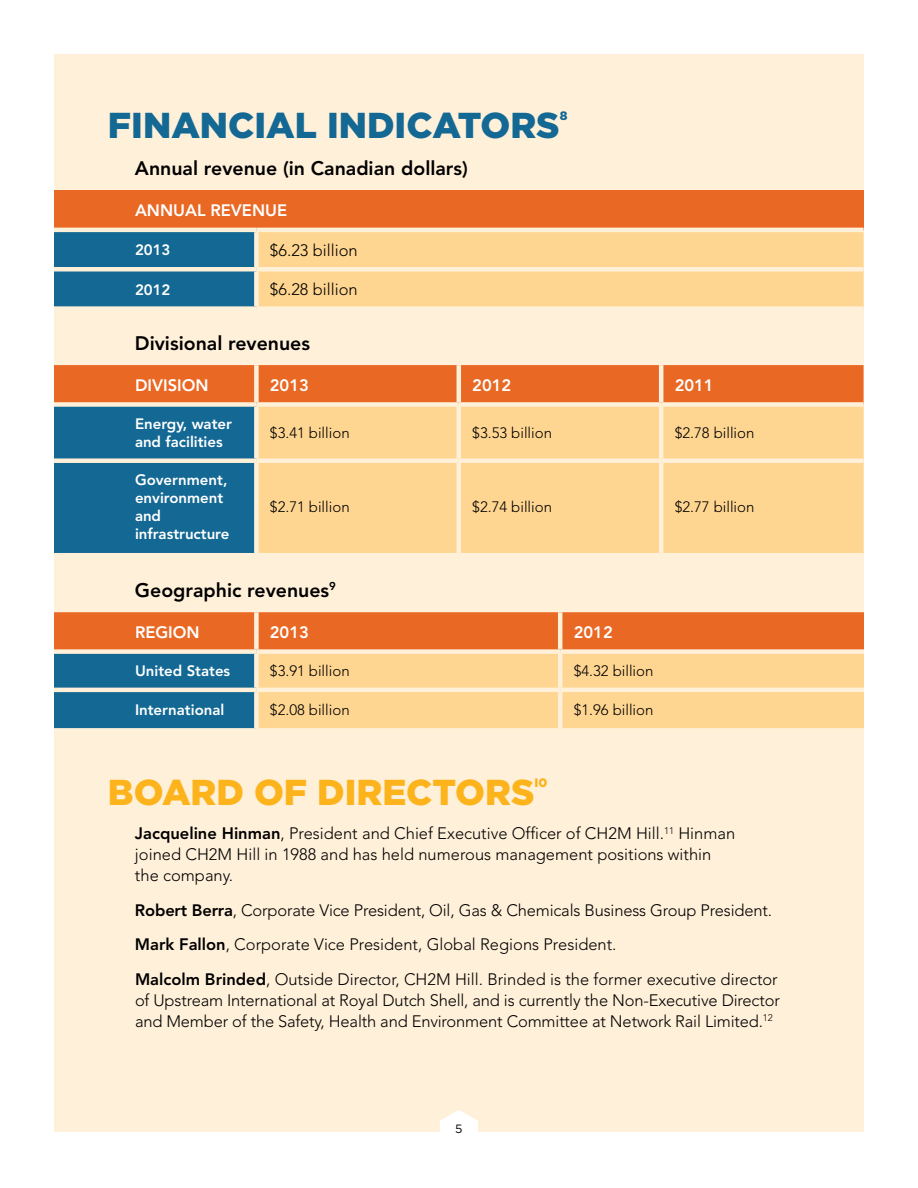
<style>
.page{position:relative;width:918px;height:1188px;background:#fff}
.page>*{position:absolute;margin:0;border:0;box-sizing:border-box;transform-origin:0 0}
.Blue_Title{font:900 36px "Gotham";color:#136894}
.Yellow_Title{font:900 36px "Gotham";color:#fcb31c}
.Sub_title{font:800 19.5px "Avenir";color:#000}
.Copy{font:300 16.5px/21px "Avenir";color:#000}
.Copy-2{font:800 16.5px "Avenir";color:#fff}
.Copy-3{font:300 15px "Avenir";color:#000}
.Copy-4{font:800 15px/18px "Avenir";color:#fff}
.Yellow_Title-2{font:900 12.3px "Gotham";color:#fcb31c}
.Blue_Title-2{font:900 12.3px "Gotham";color:#136894}
.Blue_Title-3{font:12px "Gotham";color:#000}
.s1{font-weight:800}
</style>
<div class="page">
<div style="left:54px;top:54px;width:810px;height:1078px;background:#fff0d9"></div>
<div style="left:54px;top:190px;width:810px;height:40px;background:#e96824"></div>
<div style="left:54px;top:232px;width:200px;height:74px;background:#136894"></div>
<div style="left:259px;top:232px;width:605px;height:74px;background:#ffd691"></div>
<div style="left:54px;top:267px;width:202px;height:5px;background:#fff0d9"></div>
<hr style="left:54px;top:228px;width:202px;height:4px;background:#fff0d9">
<hr style="left:256px;top:228px;width:608px;height:4px;background:#fff0d9">
<div style="left:256px;top:267px;width:608px;height:5px;background:#fff0d9"></div>
<svg style="left:54px;top:365px;width:810px;height:188px;background:#80685b"></svg>
<div style="left:259px;top:407px;width:605px;height:146px;background:#ffd691"></div>
<div style="left:254px;top:407px;width:5px;height:51px;background:#fff0d9"></div>
<hr style="left:457px;top:407px;width:4px;height:51px;background:#fff0d9">
<div style="left:254px;top:463px;width:5px;height:90px;background:#fff0d9"></div>
<hr style="left:457px;top:463px;width:4px;height:90px;background:#fff0d9">
<div style="left:54px;top:458px;width:202px;height:5px;background:#fff0d9"></div>
<div style="left:256px;top:458px;width:203px;height:5px;background:#fff0d9"></div>
<div style="left:459px;top:458px;width:202px;height:5px;background:#fff0d9"></div>
<hr style="left:659px;top:407px;width:4px;height:51px;background:#fff0d9">
<hr style="left:659px;top:463px;width:4px;height:90px;background:#fff0d9">
<div style="left:661px;top:458px;width:203px;height:5px;background:#fff0d9"></div>
<div style="left:254px;top:365px;width:5px;height:37px;background:#fff0d9"></div>
<hr style="left:457px;top:365px;width:4px;height:37px;background:#fff0d9">
<hr style="left:659px;top:365px;width:4px;height:37px;background:#fff0d9">
<div style="left:54px;top:402px;width:202px;height:5px;background:#fff0d9"></div>
<div style="left:256px;top:402px;width:203px;height:5px;background:#fff0d9"></div>
<div style="left:459px;top:402px;width:202px;height:5px;background:#fff0d9"></div>
<div style="left:661px;top:402px;width:203px;height:5px;background:#fff0d9"></div>
<svg style="left:54px;top:612px;width:810px;height:116px;background:#a46848"></svg>
<div style="left:259px;top:654px;width:605px;height:74px;background:#ffd691"></div>
<div style="left:254px;top:654px;width:5px;height:34px;background:#fff0d9"></div>
<div style="left:254px;top:692px;width:5px;height:36px;background:#fff0d9"></div>
<hr style="left:54px;top:688px;width:202px;height:4px;background:#fff0d9">
<hr style="left:256px;top:688px;width:304px;height:4px;background:#fff0d9">
<div style="left:254px;top:612px;width:5px;height:37px;background:#fff0d9"></div>
<div style="left:54px;top:649px;width:202px;height:5px;background:#fff0d9"></div>
<div style="left:256px;top:649px;width:304px;height:5px;background:#fff0d9"></div>
<hr style="left:558px;top:612px;width:4px;height:37px;background:#fff0d9">
<hr style="left:558px;top:654px;width:4px;height:34px;background:#fff0d9">
<hr style="left:558px;top:692px;width:4px;height:36px;background:#fff0d9">
<div style="left:560px;top:649px;width:304px;height:5px;background:#fff0d9"></div>
<hr style="left:560px;top:688px;width:304px;height:4px;background:#fff0d9">
<svg style="left:440px;top:1110px;width:38px;height:22px"></svg>
<p class="Blue_Title" style="left:108px;top:104px;width:453px">FINANCIAL INDICATORS</p>
<p class="Blue_Title-2" style="left:560px;top:109px;width:9px">8</p>
<p class="Sub_title" style="left:135px;top:157px;width:334px">Annual revenue (in Canadian dollars)</p>
<p class="Copy-2" style="left:135px;top:201px;width:154px">ANNUAL REVENUE</p>
<p class="Copy-4" style="left:135px;top:241px;width:37px">2013</p>
<p class="Copy" style="left:270px;top:240px;width:89px">$6.23 billion</p>
<p class="Copy-4" style="left:135px;top:280px;width:37px">2012</p>
<p class="Copy" style="left:270px;top:279px;width:89px">$6.28 billion</p>
<p class="Sub_title" style="left:135px;top:332px;width:177px">Divisional revenues</p>
<p class="Copy-2" style="left:135px;top:375px;width:75px">DIVISION</p>
<p class="Copy-2" style="left:270px;top:375px;width:41px">2013</p>
<p class="Copy-2" style="left:472px;top:375px;width:41px">2012</p>
<p class="Copy-2" style="left:675px;top:375px;width:41px">2011</p>
<p class="Copy-4" style="left:135px;top:415px;width:98px">Energy, water and facilities</p>
<p class="Copy-3" style="left:270px;top:424px;width:81px">$3.41 billion</p>
<p class="Copy-3" style="left:472px;top:424px;width:81px">$3.53 billion</p>
<p class="Copy-3" style="left:675px;top:424px;width:81px">$2.78 billion</p>
<p class="Copy-4" style="left:135px;top:471px;width:96px">Government, environment and infrastructure</p>
<p class="Copy-3" style="left:270px;top:498px;width:81px">$2.71 billion</p>
<p class="Copy-3" style="left:472px;top:498px;width:81px">$2.74 billion</p>
<p class="Copy-3" style="left:675px;top:498px;width:81px">$2.77 billion</p>
<p class="Sub_title" style="left:135px;top:578px;width:203px">Geographic revenues<sup>9</sup></p>
<p class="Copy-2" style="left:135px;top:623px;width:66px">REGION</p>
<p class="Copy-2" style="left:270px;top:623px;width:41px">2013</p>
<p class="Copy-2" style="left:574px;top:623px;width:41px">2012</p>
<p class="Copy-4" style="left:135px;top:662px;width:97px">United States</p>
<p class="Copy-3" style="left:270px;top:662px;width:81px">$3.91 billion</p>
<p class="Copy-3" style="left:574px;top:662px;width:81px">$4.32 billion</p>
<p class="Copy-4" style="left:135px;top:700px;width:91px">International</p>
<p class="Copy-3" style="left:270px;top:701px;width:81px">$2.08 billion</p>
<p class="Copy-3" style="left:574px;top:701px;width:81px">$1.96 billion</p>
<p class="Yellow_Title" style="left:108px;top:771px;width:428px">BOARD OF DIRECTORS</p>
<p class="Yellow_Title-2" style="left:535px;top:776px;width:14px">I0</p>
<p class="Copy" style="left:135px;top:823px;width:602px"><span class="s1">Jacqueline Hinman</span>, President and Chief Executive Officer of CH2M Hill.<sup>11</sup> Hinman joined CH2M Hill in 1988 and has held numerous management positions within the company.</p>
<p class="Copy" style="left:135px;top:899px;width:639px"><span class="s1">Robert Berra</span>, Corporate Vice President, Oil, Gas &amp; Chemicals Business Group President.</p>
<p class="Copy" style="left:135px;top:934px;width:483px"><span class="s1">Mark Fallon</span>, Corporate Vice President, Global Regions President.</p>
<p class="Copy" style="left:135px;top:968px;width:646px"><span class="s1">Malcolm Brinded</span>, Outside Director, CH2M Hill. Brinded is the former executive director of Upstream International at Royal Dutch Shell, and is currently the Non-Executive Director and Member of the Safety, Health and Environment Committee at Network Rail Limited.<sup>12</sup></p>
<p class="Blue_Title-3" style="left:455px;top:1122px;width:9px">5</p>
</div>
